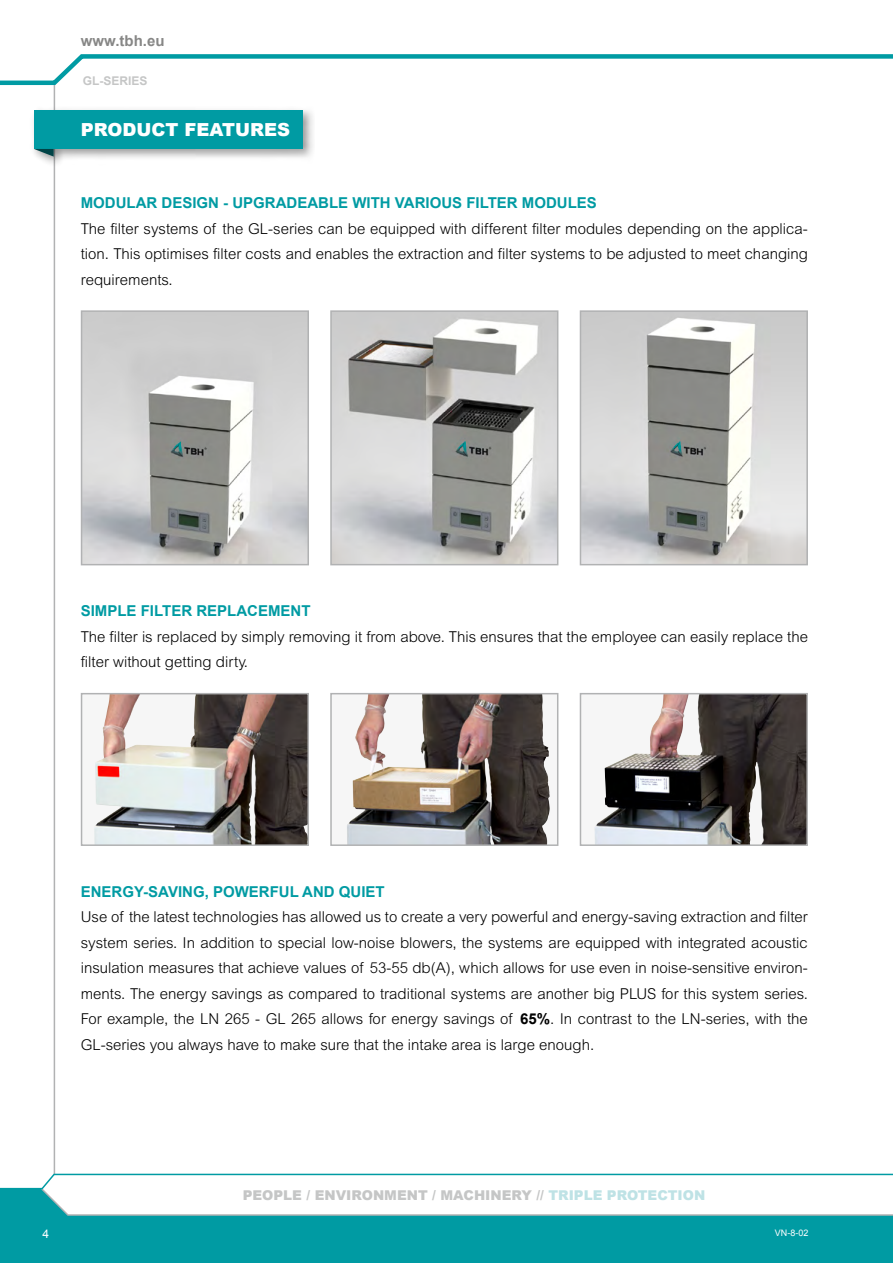
<style>
.page{position:relative;width:893px;height:1263px;background:#fff}
.page>*{position:absolute;margin:0;border:0;box-sizing:border-box;transform-origin:0 0}
.t1{font:900 18px "Arial";color:#fff}
.t2{font:300 15px/25.5px "Arial";color:#000;text-align:justify}
.t3{font:700 15px "Arial";color:#009ba3}
.t4{font:700 15px "Arial";color:#878786}
.t5{font:900 13.5px "Arial";color:#c5c6c6}
.t6{font:700 12px "Arial";color:#c5c6c6}
.t7{font:12px "Arial";color:#fff}
.t8{font:9px "Arial";color:#fff}
.s1{font-weight:700}
.s2{color:#bee2e5}
</style>
<div class="page">
<hr style="left:54px;top:85px;width:1px;height:1089px;background:#b1b2b3">
<div style="left:0;top:1216px;width:893px;height:47px;background:#009ba3"></div>
<svg style="left:0;top:1173px;width:893px;height:43px"></svg>
<svg style="left:0;top:54px;width:893px;height:33px"></svg>
<img style="left:84px;top:313px;width:222px;height:249px">
<div style="left:81px;top:310px;width:228px;height:255px;border:2px solid #b1b2b3"></div>
<img style="left:333px;top:313px;width:222px;height:249px">
<div style="left:330px;top:310px;width:228px;height:255px;border:2px solid #b1b2b3"></div>
<img style="left:583px;top:313px;width:222px;height:249px">
<div style="left:580px;top:310px;width:228px;height:255px;border:2px solid #b1b2b3"></div>
<div style="left:30px;top:106px;width:285px;height:62px;background:#000;opacity:.4"></div>
<div style="left:34px;top:111px;width:269px;height:38px;background:#009ba3"></div>
<svg style="left:34px;top:149px;width:20px;height:8px"></svg>
<svg style="left:255px;top:696px;width:51px;height:147px;fill:#3a3431"></svg>
<img style="left:94px;top:696px;width:161px;height:147px">
<div style="left:81px;top:693px;width:228px;height:153px;border:2px solid #b1b2b3"></div>
<svg style="left:750px;top:696px;width:55px;height:147px;fill:#3c3633"></svg>
<img style="left:594px;top:696px;width:156px;height:147px">
<div style="left:580px;top:693px;width:228px;height:153px;border:2px solid #b1b2b3"></div>
<div style="left:331px;top:694px;width:227px;height:151px;background:#f6f6f6"></div>
<img style="left:347px;top:696px;width:200px;height:147px">
<div style="left:330px;top:693px;width:228px;height:153px;border:2px solid #b1b2b3"></div>
<p class="t4" style="left:81px;top:31px;width:85px">www.tbh.eu</p>
<p class="t6" style="left:83px;top:73px;width:66px">GL-SERIES</p>
<p class="t1" style="left:81px;top:117px;width:211px">PRODUCT FEATURES</p>
<p class="t3" style="left:81px;top:193px;width:518px">MODULAR DESIGN - UPGRADEABLE WITH VARIOUS FILTER MODULES</p>
<p class="t2" style="left:81px;top:216px;width:729px">The filter systems of the GL-series can be equipped with different filter modules depending on the applica&shy;tion. This optimises filter costs and enables the extraction and filter systems to be adjusted to meet changing requirements.</p>
<p class="t3" style="left:81px;top:601px;width:231px">SIMPLE FILTER REPLACEMENT</p>
<p class="t2" style="left:81px;top:624px;width:729px">The filter is replaced by simply removing it from above. This ensures that the employee can easily replace the filter without getting dirty.</p>
<p class="t3" style="left:81px;top:882px;width:305px">ENERGY-SAVING, POWERFUL AND QUIET</p>
<p class="t2" style="left:81px;top:904px;width:729px">Use of the latest technologies has allowed us to create a very powerful and energy-saving extraction and filter system series. In addition to special low-noise blowers, the systems are equipped with integrated acoustic insulation measures that achieve values of 53-55 db(A), which allows for use even in noise-sensitive environ&shy;ments. The energy savings as compared to traditional systems are another big PLUS for this system series.<br>For example, the LN 265 - GL 265 allows for energy savings of <span class="s1">65%</span>. In contrast to the LN-series, with the GL-series you always have to make sure that the intake area is large enough.</p>
<p class="t7" style="left:43px;top:1225px;width:8px">4</p>
<p class="t5" style="left:243px;top:1186px;width:464px">PEOPLE / ENVIRONMENT / MACHINERY // <span class="s2">TRIPLE PROTECTION</span></p>
<p class="t8" style="left:775px;top:1226px;width:35px">VN-8-02</p>
</div>
